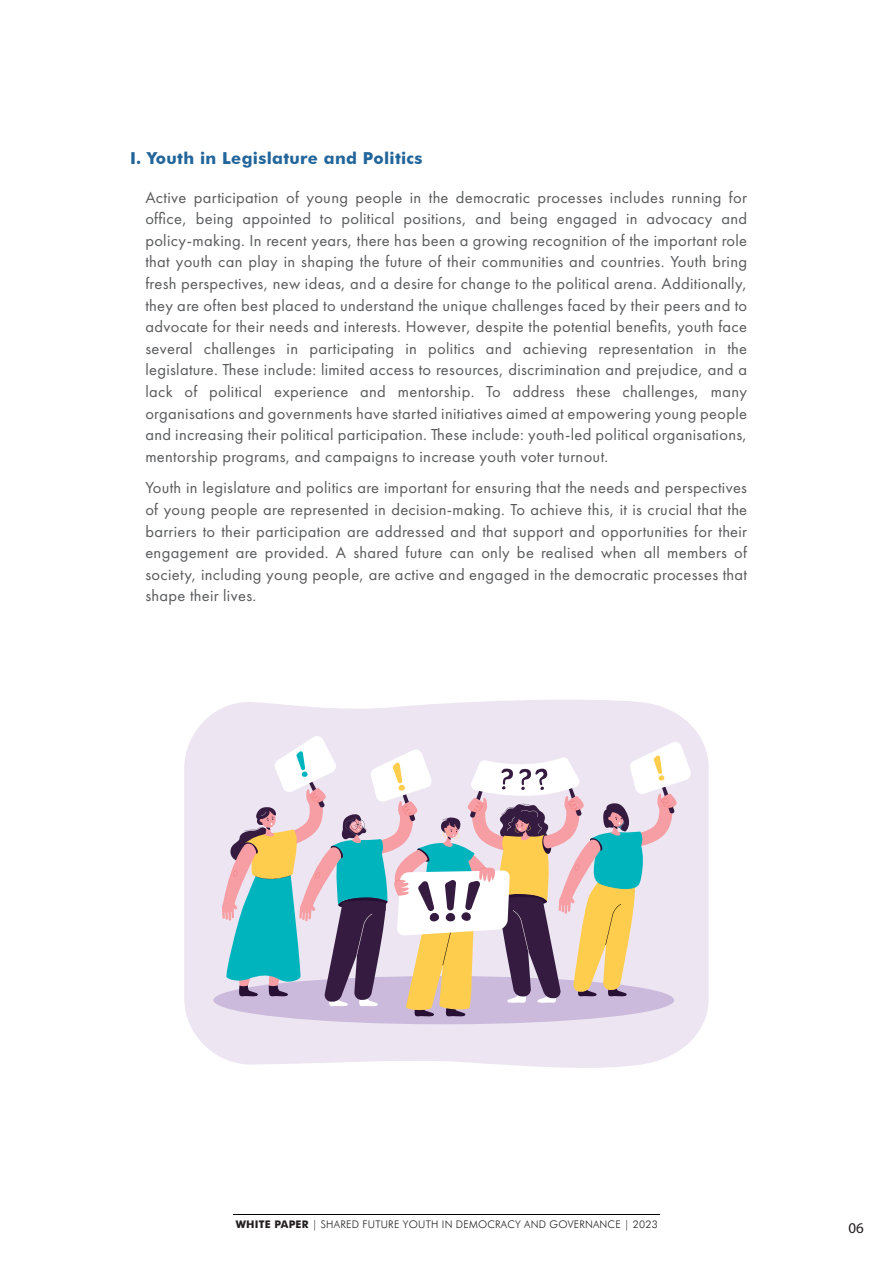
<style>
.page{position:relative;width:893px;height:1263px;background:#fff}
.page>*{position:absolute;margin:0;border:0;box-sizing:border-box;transform-origin:0 0}
.t1{font:16.5px/21.6px "Futura PT";letter-spacing:.02em;color:#58595b;text-align:justify}
.t2{font:700 16.5px "Futura BT";letter-spacing:.02em;color:#22659a}
.t3{font:15px "Myriad Pro";color:#231f20}
.t4{font:300 10.5px "Futura BT";letter-spacing:.02em;color:#231f20}
.s1{font-weight:700}
</style>
<div class="page">
<svg style="left:184px;top:699px;width:525px;height:369px;background:#efe9f3"></svg>
<div style="left:213px;top:976px;width:461px;height:48px;background:#cbbadb;border-radius:50%"></div>
<svg style="left:221px;top:735px;width:471px;height:282px"></svg>
<hr style="left:233px;top:1214px;width:427px;height:1px;background:#040306">
<p class="t2" style="left:130px;top:148px;width:294px">I. Youth in Legislature and Politics</p>
<p class="t1" style="left:145px;top:186px;width:603px">Active participation of young people in the democratic processes includes running for office, being appointed to political positions, and being engaged in advocacy and policy-making. In recent years, there has been a growing recognition of the important role that youth can play in shaping the future of their communities and countries. Youth bring fresh perspectives, new ideas, and a desire for change to the political arena. Additionally, they are often best placed to understand the unique challenges faced by their peers and to advocate for their needs and interests. However, despite the potential benefits, youth face several challenges in participating in politics and achieving representation in the legislature. These include: limited access to resources, discrimination and prejudice, and a lack of political experience and mentorship. To address these challenges, many organisations and governments have started initiatives aimed at empowering young people and increasing their political participation. These include: youth-led political organisations, mentorship programs, and campaigns to increase youth voter turnout.</p>
<p class="t1" style="left:145px;top:477px;width:603px">Youth in legislature and politics are important for ensuring that the needs and perspectives of young people are represented in decision-making. To achieve this, it is crucial that the barriers to their participation are addressed and that support and opportunities for their engagement are provided. A shared future can only be realised when all members of society, including young people, are active and engaged in the democratic processes that shape their lives.</p>
<p class="t4" style="left:236px;top:1218px;width:423px"><span class="s1">WHITE PAPER</span> | SHARED FUTURE YOUTH IN DEMOCRACY AND GOVERNANCE | 2023</p>
<p class="t3" style="left:848px;top:1218px;width:17px">06</p>
</div>
